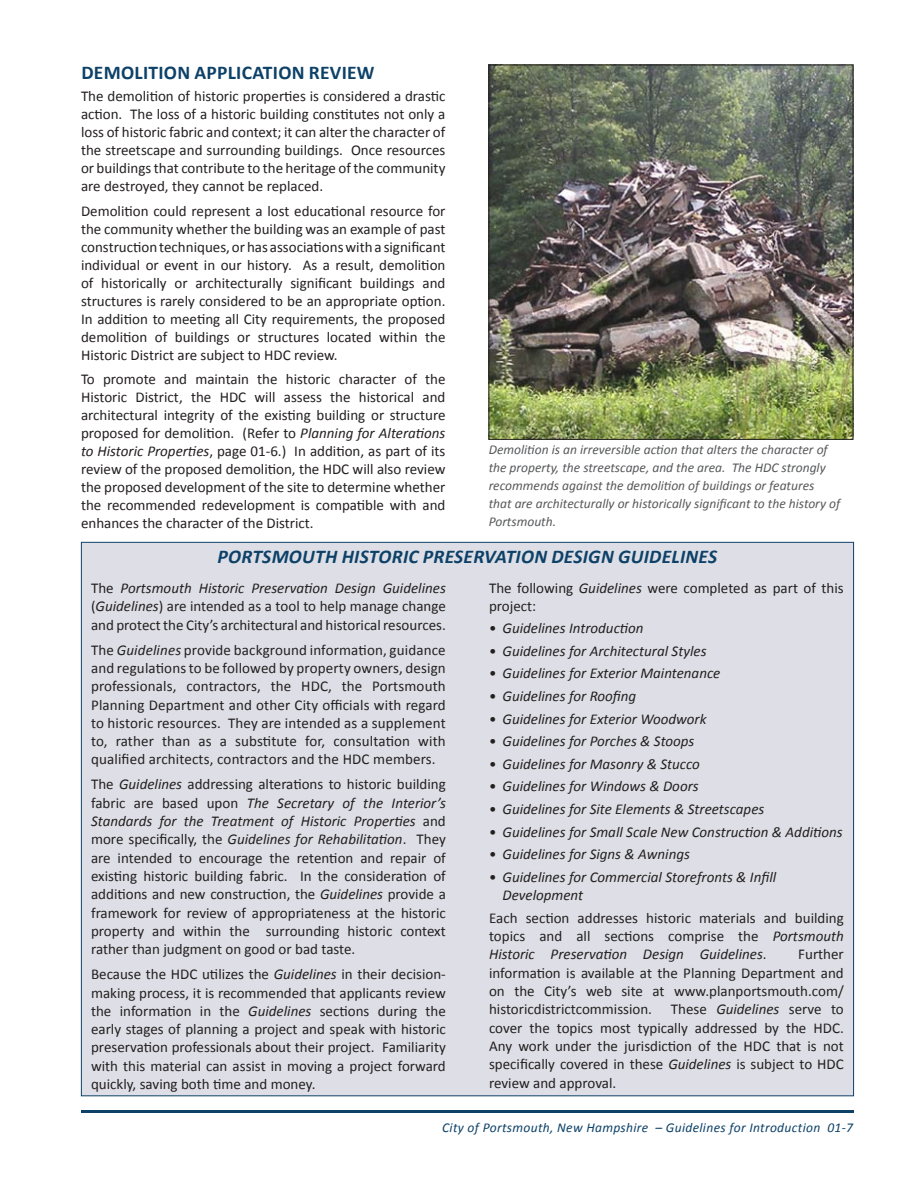
<style>
.page{position:relative;width:918px;height:1188px;background:#fff}
.page>*{position:absolute;margin:0;border:0;box-sizing:border-box;transform-origin:0 0}
.t1{font:italic 700 19.5px "Calibri";letter-spacing:.015em;color:#0d4168}
.t2{font:700 19.5px "Calibri";letter-spacing:.015em;color:#0d4168}
.t3{font:15px/18.3px "Calibri";color:#231f20;text-align:justify}
.t4{font:italic 15px/18.3px "Calibri";color:#231f20}
.t5{font:italic 13.5px/18px "Calibri";color:#57585a}
.t6{font:italic 13.5px "Calibri";letter-spacing:.025em;color:#0d4168}
.s1{font-style:italic}
.s2{font-style:normal}
</style>
<div class="page">
<hr style="left:81px;top:1110px;width:772px;height:2px;background:#0d4168">
<img style="left:491px;top:67px;width:360px;height:371px">
<div style="left:489px;top:65px;width:364px;height:375px;border:1px solid #231f20"></div>
<div style="left:81px;top:542px;width:773px;height:554px;background:#dedfe6;border:1px solid #0d4168"></div>
<h1 class="t2" style="left:81px;top:59px;width:292px">DEMOLITION APPLICATION REVIEW</h1>
<p class="t3" style="left:81px;top:87px;width:366px">The demolition of historic properties is considered a drastic action. The loss of a historic building constitutes not only a loss of historic fabric and context; it can alter the character of the streetscape and surrounding buildings. Once resources or buildings that contribute to the heritage of the community are destroyed, they cannot be replaced.</p>
<p class="t3" style="left:81px;top:201px;width:366px">Demolition could represent a lost educational resource for the community whether the building was an example of past construction techniques, or has associations with a significant individual or event in our history. As a result, demolition of historically or architecturally significant buildings and structures is rarely considered to be an appropriate option.<br>In addition to meeting all City requirements, the proposed demolition of buildings or structures located within the Historic District are subject to HDC review.</p>
<p class="t3" style="left:81px;top:370px;width:366px">To promote and maintain the historic character of the Historic District, the HDC will assess the historical and architectural integrity of the existing building or structure proposed for demolition. (Refer to <span class="s1">Planning for Alterations to Historic Properties</span>, page 01-6.) In addition, as part of its review of the proposed demolition, the HDC will also review the proposed development of the site to determine whether the recommended redevelopment is compatible with and enhances the character of the District.</p>
<p class="t5" style="left:489px;top:440px;width:353px">Demolition is an irreversible action that alters the character of the property, the streetscape, and the area. The HDC strongly recommends against the demolition of buildings or features that are architecturally or historically significant to the history of Portsmouth.</p>
<h1 class="t1" style="left:218px;top:542px;width:501px">PORTSMOUTH HISTORIC PRESERVATION DESIGN GUIDELINES</h1>
<p class="t3" style="left:91px;top:578px;width:356px">The <span class="s1">Portsmouth Historic Preservation Design Guidelines </span>(<span class="s1">Guidelines</span>) are intended as a tool to help manage change and protect the City’s architectural and historical resources.</p>
<p class="t3" style="left:91px;top:640px;width:356px">The <span class="s1">Guidelines</span> provide background information, guidance and regulations to be followed by property owners, design professionals, contractors, the HDC, the Portsmouth Planning Department and other City officials with regard to historic resources. They are intended as a supplement to, rather than as a substitute for, consultation with qualified architects, contractors and the HDC members.</p>
<p class="t3" style="left:91px;top:775px;width:356px">The <span class="s1">Guidelines</span> addressing alterations to historic building fabric are based upon <span class="s1">The Secretary of the Interior’s Standards for the Treatment of Historic Properties</span> and more specifically, the <span class="s1">Guidelines for Rehabilitation</span>. They are intended to encourage the retention and repair of existing historic building fabric. In the consideration of additions and new construction, the <span class="s1">Guidelines</span> provide a framework for review of appropriateness at the historic property and within the surrounding historic context rather than judgment on good or bad taste.</p>
<p class="t3" style="left:91px;top:965px;width:356px">Because the HDC utilizes the <span class="s1">Guidelines</span> in their decision&shy;making process, it is recommended that applicants review the information in the <span class="s1">Guidelines</span> sections during the early stages of planning a project and speak with historic preservation professionals about their project. Familiarity with this material can assist in moving a project forward quickly, saving both time and money.</p>
<p class="t3" style="left:489px;top:578px;width:356px">The following <span class="s1">Guidelines</span> were completed as part of this project:</p>
<p class="t4" style="left:489px;top:618px;width:156px"><span class="s2">•</span> Guidelines Introduction</p>
<p class="t4" style="left:489px;top:641px;width:219px"><span class="s2">•</span> Guidelines for Architectural Styles</p>
<p class="t4" style="left:489px;top:664px;width:233px"><span class="s2">•</span> Guidelines for Exterior Maintenance</p>
<p class="t4" style="left:489px;top:686px;width:149px"><span class="s2">•</span> Guidelines for Roofing</p>
<p class="t4" style="left:489px;top:709px;width:219px"><span class="s2">•</span> Guidelines for Exterior Woodwork</p>
<p class="t4" style="left:489px;top:731px;width:207px"><span class="s2">•</span> Guidelines for Porches &amp; Stoops</p>
<p class="t4" style="left:489px;top:754px;width:212px"><span class="s2">•</span> Guidelines for Masonry &amp; Stucco</p>
<p class="t4" style="left:489px;top:777px;width:211px"><span class="s2">•</span> Guidelines for Windows &amp; Doors</p>
<p class="t4" style="left:489px;top:799px;width:277px"><span class="s2">•</span> Guidelines for Site Elements &amp; Streetscapes</p>
<p class="t4" style="left:489px;top:822px;width:355px"><span class="s2">•</span> Guidelines for Small Scale New Construction &amp; Additions</p>
<p class="t4" style="left:489px;top:845px;width:202px"><span class="s2">•</span> Guidelines for Signs &amp; Awnings</p>
<p class="t4" style="left:503px;top:867px;width:275px;text-indent:-14px"><span class="s2">•</span> Guidelines for Commercial Storefronts &amp; Infill<br>Development</p>
<p class="t3" style="left:489px;top:908px;width:356px">Each section addresses historic materials and building topics and all sections comprise the <span class="s1">Portsmouth Historic Preservation Design Guidelines</span>.</p>
<p class="t3" style="left:489px;top:945px;width:356px;text-indent:309px">Further information is available at the Planning Department and on the City’s web site at www.planportsmouth.com/ historicdistrictcommission.</p>
<p class="t3" style="left:489px;top:1000px;width:356px;text-indent:182px">These <span class="s1">Guidelines</span> serve to cover the topics most typically addressed by the HDC.<br>Any work under the jurisdiction of the HDC that is not specifically covered in these <span class="s1">Guidelines</span> is subject to HDC review and approval.</p>
<p class="t6" style="left:442px;top:1119px;width:412px">City of Portsmouth, New Hampshire – Guidelines for Introduction 01-7</p>
</div>
